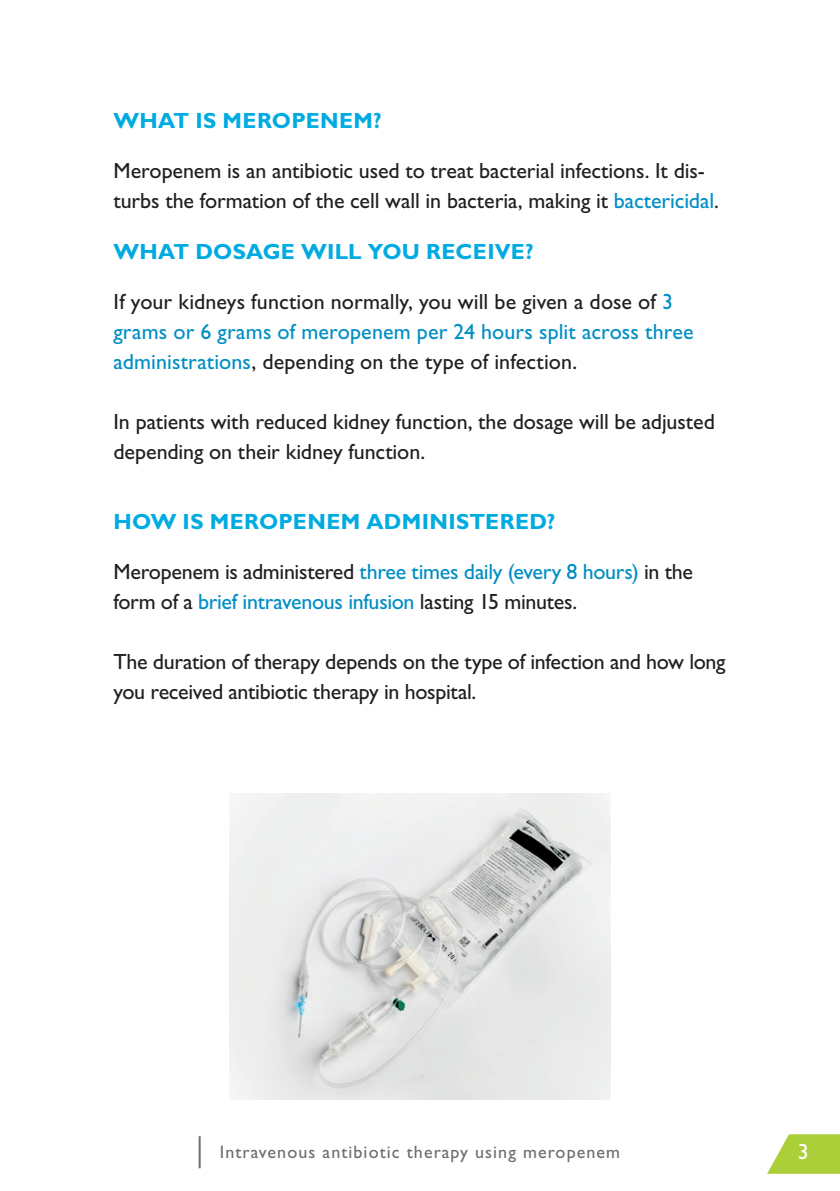
<style>
.page{position:relative;width:840px;height:1191px;background:#fff}
.page>*{position:absolute;margin:0;border:0;box-sizing:border-box;transform-origin:0 0}
.t1{font:22px/30px "Gill Sans Std";letter-spacing:-.005em;color:#231f20}
.t2{font:700 22px "Gill Sans Std";letter-spacing:.015em;color:#00abe1}
.t3{font:22px "Gill Sans Std";color:#fff}
.t4{font:18px "Gill Sans Std";letter-spacing:.06em;color:#6c6d70}
.s1{color:#008ec4}
</style>
<div class="page">
<svg style="left:767px;top:1134px;width:72px;height:39px"></svg>
<hr style="left:198px;top:1136px;width:2px;height:32px;background:#6c6d70">
<img style="left:230px;top:793px;width:379px;height:306px">
<p class="t2" style="left:113px;top:108px;width:269px">WHAT IS MEROPENEM?</p>
<p class="t1" style="left:113px;top:156px;width:606px">Meropenem is an antibiotic used to treat bacterial infections. It dis&shy;turbs the formation of the cell wall in bacteria, making it <span class="s1">bactericidal</span>.</p>
<p class="t2" style="left:113px;top:238px;width:421px">WHAT DOSAGE WILL YOU RECEIVE?</p>
<p class="t1" style="left:113px;top:286px;width:581px">If your kidneys function normally, you will be given a dose of <span class="s1">3 grams or 6 grams of meropenem per 24 hours split across three administrations</span>, depending on the type of infection.</p>
<p class="t1" style="left:113px;top:406px;width:602px">In patients with reduced kidney function, the dosage will be adjusted depending on their kidney function.</p>
<p class="t2" style="left:113px;top:508px;width:443px">HOW IS MEROPENEM ADMINISTERED?</p>
<p class="t1" style="left:113px;top:556px;width:581px">Meropenem is administered <span class="s1">three times daily (every 8 hours)</span> in the form of a <span class="s1">brief intravenous infusion</span> lasting 15 minutes.</p>
<p class="t1" style="left:113px;top:646px;width:613px">The duration of therapy depends on the type of infection and how long you received antibiotic therapy in hospital.</p>
<p class="t4" style="left:220px;top:1141px;width:401px">Intravenous antibiotic therapy using meropenem</p>
<p class="t3" style="left:797px;top:1138px;width:12px">3</p>
</div>
